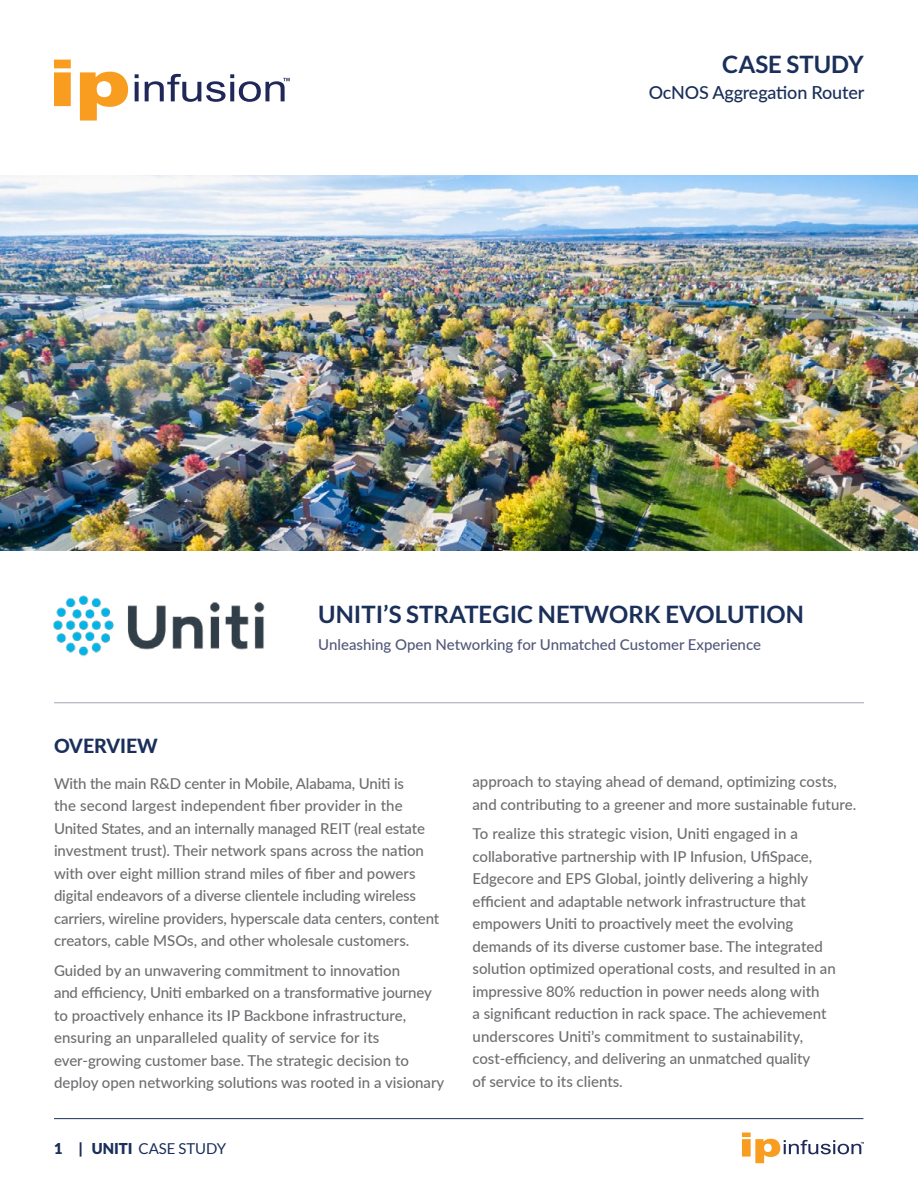
<style>
.page{position:relative;width:918px;height:1188px;background:#fff}
.page>*{position:absolute;margin:0;border:0;box-sizing:border-box;transform-origin:0 0}
.t1{font:700 24px "Lato";color:#1a2f59}
.t2{font:800 19.5px "Lato";color:#1a2f59}
.t3{font:500 18px "Lato";letter-spacing:-.01em;color:#1a2f59}
.t4{font:500 15px/22.5px "Lato";color:#6d6e71}
.t5{font:500 15px "Lato";color:#53587a}
.t6{font:15px "Lato";color:#1a2f59}
.s1{font-weight:900}
</style>
<div class="page">
<hr style="left:54px;top:1118px;width:809px;height:1px;background:#1a2f59">
<svg style="left:742px;top:1132px;width:122px;height:31px"></svg>
<hr style="left:54px;top:702px;width:810px;height:1px;background:#a4a3b7">
<svg style="left:54px;top:60px;width:17px;height:46px"></svg>
<svg style="left:80px;top:72px;width:48px;height:49px"></svg>
<svg style="left:135px;top:74px;width:4px;height:4px"></svg>
<svg style="left:135px;top:82px;width:4px;height:19px"></svg>
<svg style="left:145px;top:74px;width:145px;height:28px"></svg>
<img style="left:0;top:176px;width:918px;height:375px">
<img style="left:53px;top:595px;width:212px;height:61px">
<h1 class="t1" style="left:722px;top:50px;width:143px">CASE STUDY</h1>
<p class="t3" style="left:649px;top:80px;width:217px">OcNOS Aggregation Router</p>
<h1 class="t1" style="left:318px;top:601px;width:487px">UNITI’S STRATEGIC NETWORK EVOLUTION</h1>
<p class="t5" style="left:318px;top:634px;width:444px">Unleashing Open Networking for Unmatched Customer Experience</p>
<h2 class="t2" style="left:54px;top:731px;width:105px">OVERVIEW</h2>
<p class="t4" style="left:54px;top:771px;width:387px">With the main R&amp;D center in Mobile, Alabama, Uniti is<br>the second largest independent fiber provider in the United States, and an internally managed REIT (real estate investment trust). Their network spans across the nation with over eight million strand miles of fiber and powers digital endeavors of a diverse clientele including wireless carriers, wireline providers, hyperscale data centers, content creators, cable MSOs, and other wholesale customers.</p>
<p class="t4" style="left:54px;top:958px;width:392px">Guided by an unwavering commitment to innovation<br>and efficiency, Uniti embarked on a transformative journey to proactively enhance its IP Backbone infrastructure, ensuring an unparalleled quality of service for its ever-growing customer base. The strategic decision to deploy open networking solutions was rooted in a visionary</p>
<p class="t6" style="left:54px;top:1140px;width:174px"><span class="s1">1 | UNITI</span> CASE STUDY</p>
<p class="t4" style="left:472px;top:770px;width:385px">approach to staying ahead of demand, optimizing costs, and contributing to a greener and more sustainable future.</p>
<p class="t4" style="left:472px;top:822px;width:365px">To realize this strategic vision, Uniti engaged in a collaborative partnership with IP Infusion, UfiSpace, Edgecore and EPS Global, jointly delivering a highly efficient and adaptable network infrastructure that empowers Uniti to proactively meet the evolving demands of its diverse customer base. The integrated solution optimized operational costs, and resulted in an impressive 80% reduction in power needs along with<br>a significant reduction in rack space. The achievement underscores Uniti’s commitment to sustainability, cost-efficiency, and delivering an unmatched quality<br>of service to its clients.</p>
</div>
